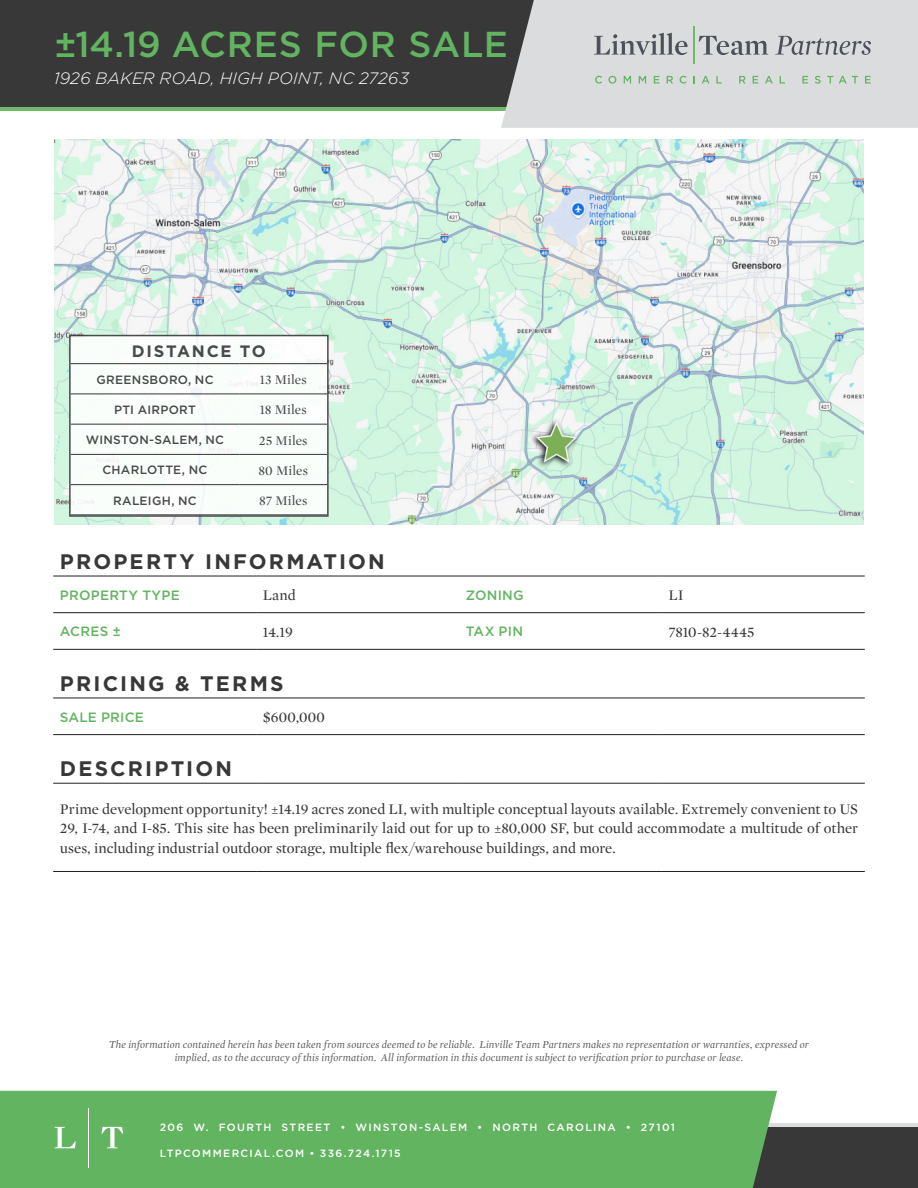
<style>
.page{position:relative;width:918px;height:1188px;background:#fff}
.page>*{position:absolute;margin:0;border:0;box-sizing:border-box;transform-origin:0 0}
.t1{font:500 36px "Gotham";letter-spacing:.015em;color:#63b461}
.t2{font:700 21px "Gotham";letter-spacing:.105em;color:#383839}
.t3{font:italic 300 16.5px "Gotham";letter-spacing:.01em;color:#fff}
.t4{font:700 16.5px "Gotham";letter-spacing:.105em;color:#383839}
.t5{font:15px/19.5px "Mercury Display";color:#383839;text-align:justify}
.t6{font:500 13.5px "Gotham";letter-spacing:.015em;color:#63b461}
.t7{font:13.5px "Mercury Display";letter-spacing:.005em;color:#383839}
.t8{font:500 12px "Gotham";letter-spacing:.025em;color:#383839}
.t9{font:italic 10.95px/13.5px "Mercury Display";letter-spacing:.015em;color:#5f5f62;text-align:center}
.t10{font:500 10.5px "Gotham";letter-spacing:.125em;color:#fff}
</style>
<div class="page">
<div style="left:0;top:1123px;width:918px;height:65px;background:#383839"></div>
<div style="left:0;top:0;width:918px;height:110px;background:#383839"></div>
<hr style="left:0;top:107px;width:918px;height:3px;background:#71b96c">
<div style="left:501px;top:0;width:417px;height:128px;background:#dbdcde"></div>
<svg style="left:594px;top:33px;width:94px;height:22px;background:#b1b3b7"></svg>
<hr style="left:693px;top:26px;width:1px;height:38px;background:#73b86a">
<svg style="left:699px;top:36px;width:69px;height:19px"></svg>
<svg style="left:775px;top:36px;width:96px;height:19px;background:#b5b7ba"></svg>
<svg style="left:595px;top:76px;width:7px;height:8px"></svg>
<svg style="left:608px;top:76px;width:8px;height:8px"></svg>
<svg style="left:624px;top:76px;width:7px;height:8px"></svg>
<svg style="left:639px;top:76px;width:7px;height:8px"></svg>
<svg style="left:654px;top:76px;width:5px;height:8px"></svg>
<svg style="left:667px;top:76px;width:6px;height:8px"></svg>
<svg style="left:680px;top:76px;width:7px;height:8px"></svg>
<svg style="left:693px;top:76px;width:2px;height:8px"></svg>
<svg style="left:702px;top:76px;width:8px;height:8px"></svg>
<svg style="left:716px;top:76px;width:6px;height:8px"></svg>
<svg style="left:739px;top:76px;width:7px;height:8px"></svg>
<svg style="left:753px;top:76px;width:5px;height:8px"></svg>
<svg style="left:765px;top:76px;width:8px;height:8px"></svg>
<svg style="left:780px;top:76px;width:5px;height:8px"></svg>
<svg style="left:802px;top:76px;width:6px;height:8px"></svg>
<svg style="left:815px;top:76px;width:6px;height:8px"></svg>
<svg style="left:827px;top:76px;width:6px;height:8px"></svg>
<svg style="left:839px;top:76px;width:19px;height:8px"></svg>
<svg style="left:865px;top:76px;width:6px;height:8px"></svg>
<hr style="left:0;top:1123px;width:918px;height:3px;background:#dbdcde">
<div style="left:0;top:1091px;width:777px;height:97px;background:#63b461"></div>
<svg style="left:54px;top:1127px;width:22px;height:21px"></svg>
<hr style="left:88px;top:1108px;width:1px;height:59px;background:#fff">
<svg style="left:102px;top:1127px;width:21px;height:21px"></svg>
<hr style="left:53px;top:649px;width:203px;height:1px;background:#231f20">
<hr style="left:256px;top:649px;width:203px;height:1px;background:#231f20">
<hr style="left:459px;top:649px;width:203px;height:1px;background:#231f20">
<hr style="left:662px;top:649px;width:203px;height:1px;background:#231f20">
<hr style="left:53px;top:734px;width:203px;height:1px;background:#231f20">
<hr style="left:256px;top:734px;width:203px;height:1px;background:#231f20">
<hr style="left:459px;top:734px;width:203px;height:1px;background:#231f20">
<hr style="left:662px;top:734px;width:203px;height:1px;background:#231f20">
<hr style="left:53px;top:783px;width:203px;height:1px;background:#231f20">
<hr style="left:256px;top:783px;width:203px;height:1px;background:#231f20">
<hr style="left:459px;top:783px;width:203px;height:1px;background:#231f20">
<hr style="left:662px;top:783px;width:203px;height:1px;background:#231f20">
<hr style="left:53px;top:871px;width:203px;height:1px;background:#231f20">
<hr style="left:256px;top:871px;width:203px;height:1px;background:#231f20">
<hr style="left:459px;top:871px;width:203px;height:1px;background:#231f20">
<hr style="left:662px;top:871px;width:203px;height:1px;background:#231f20">
<hr style="left:53px;top:576px;width:203px;height:1px;background:#231f20">
<hr style="left:256px;top:576px;width:203px;height:1px;background:#231f20">
<hr style="left:459px;top:576px;width:203px;height:1px;background:#231f20">
<hr style="left:662px;top:576px;width:203px;height:1px;background:#231f20">
<hr style="left:53px;top:612px;width:203px;height:1px;background:#231f20">
<hr style="left:256px;top:612px;width:203px;height:1px;background:#231f20">
<hr style="left:459px;top:612px;width:203px;height:1px;background:#231f20">
<hr style="left:662px;top:612px;width:203px;height:1px;background:#231f20">
<hr style="left:53px;top:698px;width:203px;height:1px;background:#231f20">
<hr style="left:256px;top:698px;width:203px;height:1px;background:#231f20">
<hr style="left:459px;top:698px;width:203px;height:1px;background:#231f20">
<hr style="left:662px;top:698px;width:203px;height:1px;background:#231f20">
<img style="left:54px;top:139px;width:810px;height:386px">
<div style="left:70px;top:336px;width:258px;height:180px;background:#fff"></div>
<hr style="left:71px;top:394px;width:168px;height:1px;background:#231f20">
<hr style="left:239px;top:394px;width:88px;height:1px;background:#231f20">
<hr style="left:71px;top:424px;width:168px;height:1px;background:#231f20">
<hr style="left:239px;top:424px;width:88px;height:1px;background:#231f20">
<hr style="left:71px;top:454px;width:168px;height:1px;background:#231f20">
<hr style="left:239px;top:454px;width:88px;height:1px;background:#231f20">
<hr style="left:71px;top:484px;width:168px;height:1px;background:#231f20">
<hr style="left:239px;top:484px;width:88px;height:1px;background:#231f20">
<hr style="left:71px;top:363px;width:168px;height:1px;background:#231f20">
<hr style="left:239px;top:363px;width:88px;height:1px;background:#231f20">
<div style="left:69px;top:335px;width:260px;height:182px;border:2px solid #383839"></div>
<h1 class="t1" style="left:54px;top:20px;width:455px">±14.19 ACRES FOR SALE</h1>
<p class="t3" style="left:54px;top:68px;width:357px">1926 BAKER ROAD, HIGH POINT, NC 27263</p>
<p class="t4" style="left:132px;top:340px;width:136px">DISTANCE TO</p>
<p class="t8" style="left:96px;top:371px;width:119px">GREENSBORO, NC</p>
<p class="t7" style="left:260px;top:370px;width:48px">13 Miles</p>
<p class="t8" style="left:114px;top:402px;width:83px">PTI AIRPORT</p>
<p class="t7" style="left:260px;top:401px;width:48px">18 Miles</p>
<p class="t8" style="left:86px;top:432px;width:140px">WINSTON-SALEM, NC</p>
<p class="t7" style="left:259px;top:431px;width:50px">25 Miles</p>
<p class="t8" style="left:103px;top:462px;width:106px">CHARLOTTE, NC</p>
<p class="t7" style="left:259px;top:461px;width:51px">80 Miles</p>
<p class="t8" style="left:113px;top:492px;width:85px">RALEIGH, NC</p>
<p class="t7" style="left:259px;top:491px;width:50px">87 Miles</p>
<p class="t2" style="left:60px;top:548px;width:326px">PROPERTY INFORMATION</p>
<p class="t6" style="left:60px;top:586px;width:121px">PROPERTY TYPE</p>
<p class="t5" style="left:263px;top:585px;width:34px">Land</p>
<p class="t6" style="left:466px;top:586px;width:60px">ZONING</p>
<p class="t5" style="left:669px;top:585px;width:17px">LI</p>
<p class="t6" style="left:60px;top:623px;width:63px">ACRES ±</p>
<p class="t5" style="left:263px;top:622px;width:31px">14.19</p>
<p class="t6" style="left:466px;top:623px;width:59px">TAX PIN</p>
<p class="t5" style="left:669px;top:622px;width:87px">7810-82-4445</p>
<p class="t2" style="left:60px;top:670px;width:225px">PRICING &amp; TERMS</p>
<p class="t6" style="left:60px;top:708px;width:86px">SALE PRICE</p>
<p class="t5" style="left:263px;top:707px;width:63px">$600,000</p>
<p class="t2" style="left:60px;top:755px;width:174px">DESCRIPTION</p>
<p class="t5" style="left:60px;top:799px;width:800px">Prime development opportunity! ±14.19 acres zoned LI, with multiple conceptual layouts available. Extremely convenient to US 29, I-74, and I-85. This site has been preliminarily laid out for up to ±80,000 SF, but could accommodate a multitude of other uses, including industrial outdoor storage, multiple flex/warehouse buildings, and more.</p>
<p class="t9" style="left:109px;top:1037px;width:701px">The information contained herein has been taken from sources deemed to be reliable. Linville Team Partners makes no representation or warranties, expressed or implied, as to the accuracy of this information. All information in this document is subject to verification prior to purchase or lease.</p>
<p class="t10" style="left:160px;top:1120px;width:517px">206 W. FOURTH STREET • WINSTON-SALEM • NORTH CAROLINA • 27101</p>
<p class="t10" style="left:160px;top:1146px;width:243px">LTPCOMMERCIAL.COM • 336.724.1715</p>
</div>
